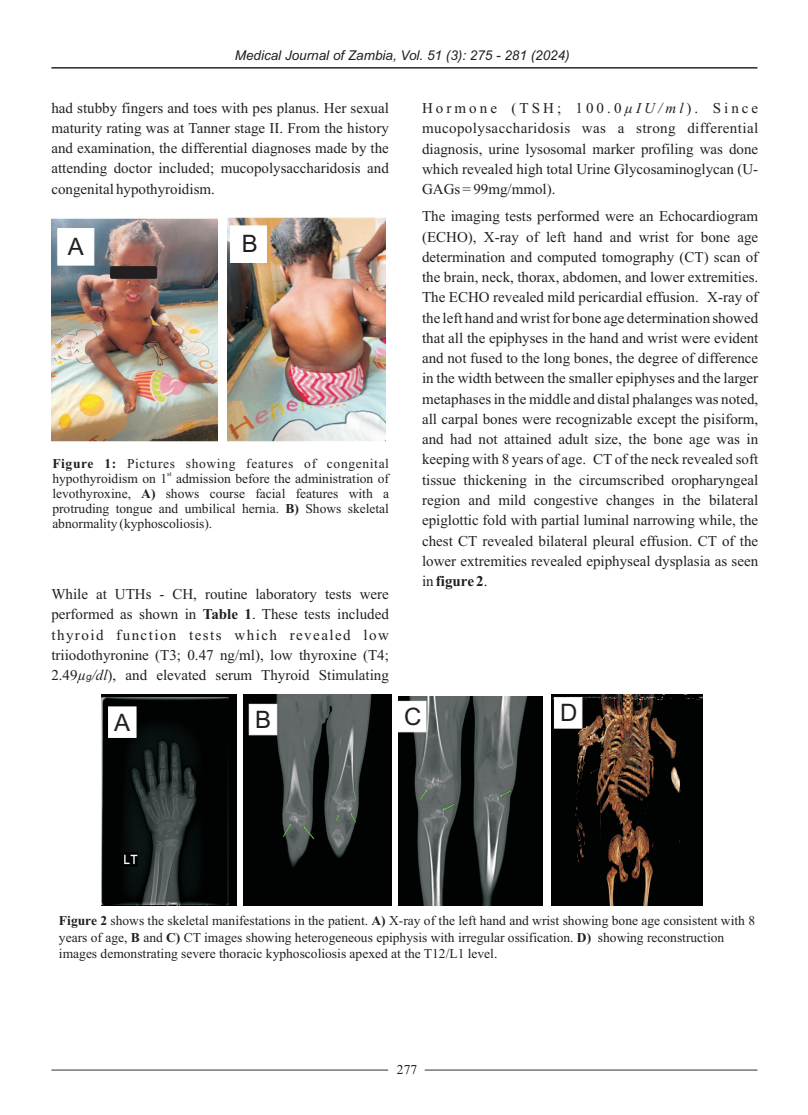
<style>
.page{position:relative;width:808px;height:1115px;background:#fff}
.page>*{position:absolute;margin:0;border:0;box-sizing:border-box;transform-origin:0 0}
.t1{font:24px "Arial";color:#231f20}
.t2{font:15px/20.2px "Times New Roman";color:#231f20;text-align:justify}
.t3{font:13.5px/15px "Times New Roman";color:#231f20;text-align:justify}
.t4{font:italic 13.5px "Arial";color:#231f20}
.t5{font:13.5px "Times New Roman";letter-spacing:.05em;color:#231f20}
.t6{font:6.75px "Times New Roman";color:#231f20}
.s1{font-style:italic}
.s2{font-weight:700}
.s3{font-family:"Browallia UPC";font-style:italic}
</style>
<div class="page">
<hr style="left:51px;top:1069px;width:337px;height:1px;background:#322d2d">
<hr style="left:425px;top:1069px;width:332px;height:1px;background:#322d2d">
<hr style="left:51px;top:67px;width:706px;height:2px;background:#231f20">
<img style="left:52px;top:218px;width:166px;height:224px">
<img style="left:228px;top:217px;width:158px;height:225px">
<svg style="left:110px;top:266px;width:47px;height:12px"></svg>
<svg style="left:57px;top:228px;width:37px;height:37px"></svg>
<svg style="left:230px;top:225px;width:37px;height:38px"></svg>
<img style="left:102px;top:694px;width:135px;height:210px">
<img style="left:244px;top:694px;width:148px;height:210px">
<img style="left:399px;top:696px;width:143px;height:209px">
<img style="left:552px;top:694px;width:151px;height:210px">
<svg style="left:108px;top:706px;width:28px;height:31px"></svg>
<svg style="left:249px;top:703px;width:28px;height:31px"></svg>
<svg style="left:398px;top:700px;width:28px;height:32px"></svg>
<svg style="left:554px;top:697px;width:28px;height:31px"></svg>
<p class="t4" style="left:235px;top:50px;width:336px">Medical Journal of Zambia, Vol. 51 (3): 275 - 281 (2024)</p>
<p class="t2" style="left:51px;top:99px;width:339px">had stubby fingers and toes with pes planus. Her sexual maturity rating was at Tanner stage II. From the history and examination, the differential diagnoses made by the attending doctor included; mucopolysaccharidosis and congenital hypothyroidism.</p>
<p class="t2" style="left:422px;top:99px;width:338px">Hormone (TSH; 100.0<span class="s1">µIU/ml</span>). Since mucopolysaccharidosis was a strong differential diagnosis, urine lysosomal marker profiling was done which revealed high total Urine Glycosaminoglycan (U-GAGs = 99mg/mmol).</p>
<p class="t2" style="left:422px;top:207px;width:338px">The imaging tests performed were an Echocardiogram (ECHO), X-ray of left hand and wrist for bone age determination and computed tomography (CT) scan of the brain, neck, thorax, abdomen, and lower extremities.<br>The ECHO revealed mild pericardial effusion. X-ray of the left hand and wrist for bone age determination showed that all the epiphyses in the hand and wrist were evident and not fused to the long bones, the degree of difference in the width between the smaller epiphyses and the larger metaphases in the middle and distal phalanges was noted, all carpal bones were recognizable except the pisiform, and had not attained adult size, the bone age was in keeping with 8 years of age. CT of the neck revealed soft tissue thickening in the circumscribed oropharyngeal region and mild congestive changes in the bilateral epiglottic fold with partial luminal narrowing while, the chest CT revealed bilateral pleural effusion. CT of the lower extremities revealed epiphyseal dysplasia as seen in <span class="s2">figure 2</span>.</p>
<h1 class="t1" style="left:68px;top:238px;width:18px">A</h1>
<h1 class="t1" style="left:242px;top:234px;width:18px">B</h1>
<p class="t5" style="left:52px;top:458px;width:338px"><span class="s2">Figure 1:</span> Pictures showing features of congenital</p>
<p class="t6" style="left:167px;top:471px;width:6px">st</p>
<p class="t3" style="left:52px;top:472px;width:338px">hypothyroidism on 1 admission before the administration of levothyroxine, <span class="s2">A)</span> shows course facial features with a protruding tongue and umbilical hernia. <span class="s2">B)</span> Shows skeletal abnormality (kyphoscoliosis).</p>
<p class="t2" style="left:51px;top:585px;width:339px">While at UTHs - CH, routine laboratory tests were performed as shown in <span class="s2">Table 1</span>. These tests included thyroid function tests which revealed low triiodothyronine (T3; 0.47 ng/ml), low thyroxine (T4; 2.49<span class="s1">µ</span><span class="s3">g</span><span class="s1">/dl</span>), and elevated serum Thyroid Stimulating</p>
<h1 class="t1" style="left:114px;top:713px;width:18px">A</h1>
<h1 class="t1" style="left:255px;top:710px;width:18px">B</h1>
<h1 class="t1" style="left:404px;top:707px;width:19px">C</h1>
<h1 class="t1" style="left:560px;top:703px;width:19px">D</h1>
<p class="t3" style="left:59px;top:913px;width:697px;line-height:16.5px;text-align:left"><span class="s2">Figure 2</span> shows the skeletal manifestations in the patient. <span class="s2">A)</span> X-ray of the left hand and wrist showing bone age consistent with 8 years of age, <span class="s2">B</span> and <span class="s2">C)</span> CT images showing heterogeneous epiphysis with irregular ossification. <span class="s2">D)</span> showing reconstruction images demonstrating severe thoracic kyphoscoliosis apexed at the T12/L1 level.</p>
<p class="t3" style="left:397px;top:1063px;width:22px">277</p>
</div>
